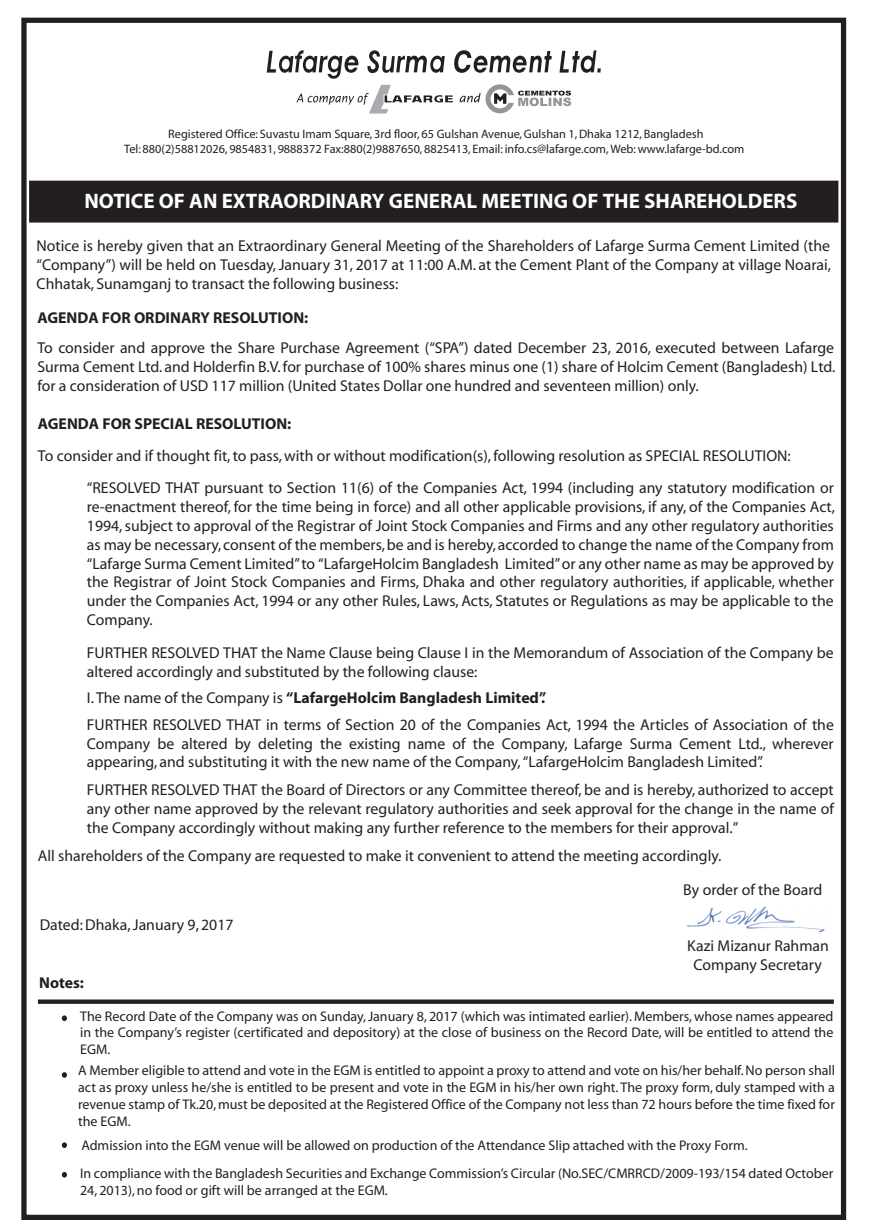
<style>
.page{position:relative;width:894px;height:1220px;background:#fff}
.page>*{position:absolute;margin:0;border:0;box-sizing:border-box;transform-origin:0 0}
.t1{font:700 21px "Myriad";color:#fff}
.t2{font:15.75px/18.9px "Myriad";color:#231f20;text-align:justify}
.t3{font:700 15.75px "Myriad";color:#231f20}
.t4{font:14px/16.8px "Myriad";color:#231f20;text-align:justify}
.t5{font:12.25px/14.7px "Myriad";color:#231f20;text-align:center}
.s1{font-weight:700}
</style>
<div class="page">
<div style="left:21px;top:18px;width:825px;height:1202px;border:5px solid #231f20"></div>
<svg style="left:296px;top:85px;width:157px;height:29px"></svg>
<svg style="left:459px;top:84px;width:112px;height:29px"></svg>
<svg style="left:267px;top:50px;width:91px;height:29px"></svg>
<svg style="left:367px;top:50px;width:77px;height:23px"></svg>
<svg style="left:454px;top:50px;width:97px;height:23px"></svg>
<svg style="left:559px;top:50px;width:41px;height:23px"></svg>
<img style="left:687px;top:906px;width:138px;height:26px">
<svg style="left:37px;top:999px;width:797px;height:5px;background:#3e3a3b"></svg>
<svg style="left:62px;top:1015px;width:5px;height:6px"></svg>
<svg style="left:62px;top:1072px;width:5px;height:6px"></svg>
<svg style="left:62px;top:1142px;width:5px;height:6px"></svg>
<svg style="left:62px;top:1172px;width:5px;height:5px"></svg>
<div style="left:29px;top:181px;width:809px;height:42px;background:#231f20"></div>
<p class="t5" style="left:124px;top:127px;width:621px">Registered Office: Suvastu Imam Square, 3rd floor, 65 Gulshan Avenue, Gulshan 1, Dhaka 1212, Bangladesh<br>Tel: 880(2)58812026, 9854831, 9888372 Fax:880(2)9887650, 8825413, Email: info.cs@lafarge.com, Web: www.lafarge-bd.com</p>
<h1 class="t1" style="left:84px;top:190px;width:714px">NOTICE OF AN EXTRAORDINARY GENERAL MEETING OF THE SHAREHOLDERS</h1>
<p class="t2" style="left:37px;top:237px;width:795px">Notice is hereby given that an Extraordinary General Meeting of the Shareholders of Lafarge Surma Cement Limited (the “Company”) will be held on Tuesday, January 31, 2017 at 11:00 A.M. at the Cement Plant of the Company at village Noarai, Chhatak, Sunamganj to transact the following business:</p>
<p class="t3" style="left:37px;top:309px;width:272px">AGENDA FOR ORDINARY RESOLUTION:</p>
<p class="t2" style="left:37px;top:339px;width:799px">To consider and approve the Share Purchase Agreement (“SPA”) dated December 23, 2016, executed between Lafarge Surma Cement Ltd. and Holderfin B.V. for purchase of 100% shares minus one (1) share of Holcim Cement (Bangladesh) Ltd. for a consideration of USD 117 million (United States Dollar one hundred and seventeen million) only.</p>
<p class="t3" style="left:38px;top:416px;width:255px">AGENDA FOR SPECIAL RESOLUTION:</p>
<p class="t2" style="left:38px;top:447px;width:754px">To consider and if thought fit, to pass, with or without modification(s), following resolution as SPECIAL RESOLUTION:</p>
<p class="t2" style="left:87px;top:479px;width:749px">“RESOLVED THAT pursuant to Section 11(6) of the Companies Act, 1994 (including any statutory modification or re-enactment thereof, for the time being in force) and all other applicable provisions, if any, of the Companies Act, 1994, subject to approval of the Registrar of Joint Stock Companies and Firms and any other regulatory authorities as may be necessary, consent of the members, be and is hereby, accorded to change the name of the Company from “Lafarge Surma Cement Limited” to “LafargeHolcim Bangladesh Limited” or any other name as may be approved by the Registrar of Joint Stock Companies and Firms, Dhaka and other regulatory authorities, if applicable, whether under the Companies Act, 1994 or any other Rules, Laws, Acts, Statutes or Regulations as may be applicable to the Company.</p>
<p class="t2" style="left:87px;top:644px;width:748px">FURTHER RESOLVED THAT the Name Clause being Clause I in the Memorandum of Association of the Company be altered accordingly and substituted by the following clause:</p>
<p class="t2" style="left:87px;top:685px;width:748px;line-height:26.8px">I. The name of the Company is <span class="s1">“LafargeHolcim Bangladesh Limited”.<br></span>FURTHER RESOLVED THAT in terms of Section 20 of the Companies Act, 1994 the Articles of Association of the</p>
<p class="t2" style="left:87px;top:735px;width:748px">Company be altered by deleting the existing name of the Company, Lafarge Surma Cement Ltd., wherever appearing, and substituting it with the new name of the Company, “LafargeHolcim Bangladesh Limited”.</p>
<p class="t2" style="left:87px;top:781px;width:748px">FURTHER RESOLVED THAT the Board of Directors or any Committee thereof, be and is hereby, authorized to accept any other name approved by the relevant regulatory authorities and seek approval for the change in the name of the Company accordingly without making any further reference to the members for their approval.”</p>
<p class="t2" style="left:38px;top:847px;width:684px">All shareholders of the Company are requested to make it convenient to attend the meeting accordingly.</p>
<p class="t2" style="left:40px;top:915px;width:195px">Dated: Dhaka, January 9, 2017</p>
<p class="t3" style="left:39px;top:975px;width:46px">Notes:</p>
<p class="t2" style="left:683px;top:881px;width:140px">By order of the Board</p>
<p class="t2" style="left:687px;top:937px;width:143px;text-align:center">Kazi Mizanur Rahman<br>Company Secretary</p>
<p class="t4" style="left:80px;top:1008px;width:754px">The Record Date of the Company was on Sunday, January 8, 2017 (which was intimated earlier). Members, whose names appeared in the Company’s register (certificated and depository) at the close of business on the Record Date, will be entitled to attend the EGM.</p>
<p class="t4" style="left:78px;top:1063px;width:758px">A Member eligible to attend and vote in the EGM is entitled to appoint a proxy to attend and vote on his/her behalf. No person shall act as proxy unless he/she is entitled to be present and vote in the EGM in his/her own right. The proxy form, duly stamped with a revenue stamp of Tk.20, must be deposited at the Registered Office of the Company not less than 72 hours before the time fixed for the EGM.</p>
<p class="t4" style="left:80px;top:1131px;width:754px;line-height:28.7px">Admission into the EGM venue will be allowed on production of the Attendance Slip attached with the Proxy Form.<br>In compliance with the Bangladesh Securities and Exchange Commission’s Circular (No.SEC/CMRRCD/2009-193/154 dated October</p>
<p class="t4" style="left:80px;top:1183px;width:309px">24, 2013), no food or gift will be arranged at the EGM.</p>
</div>
